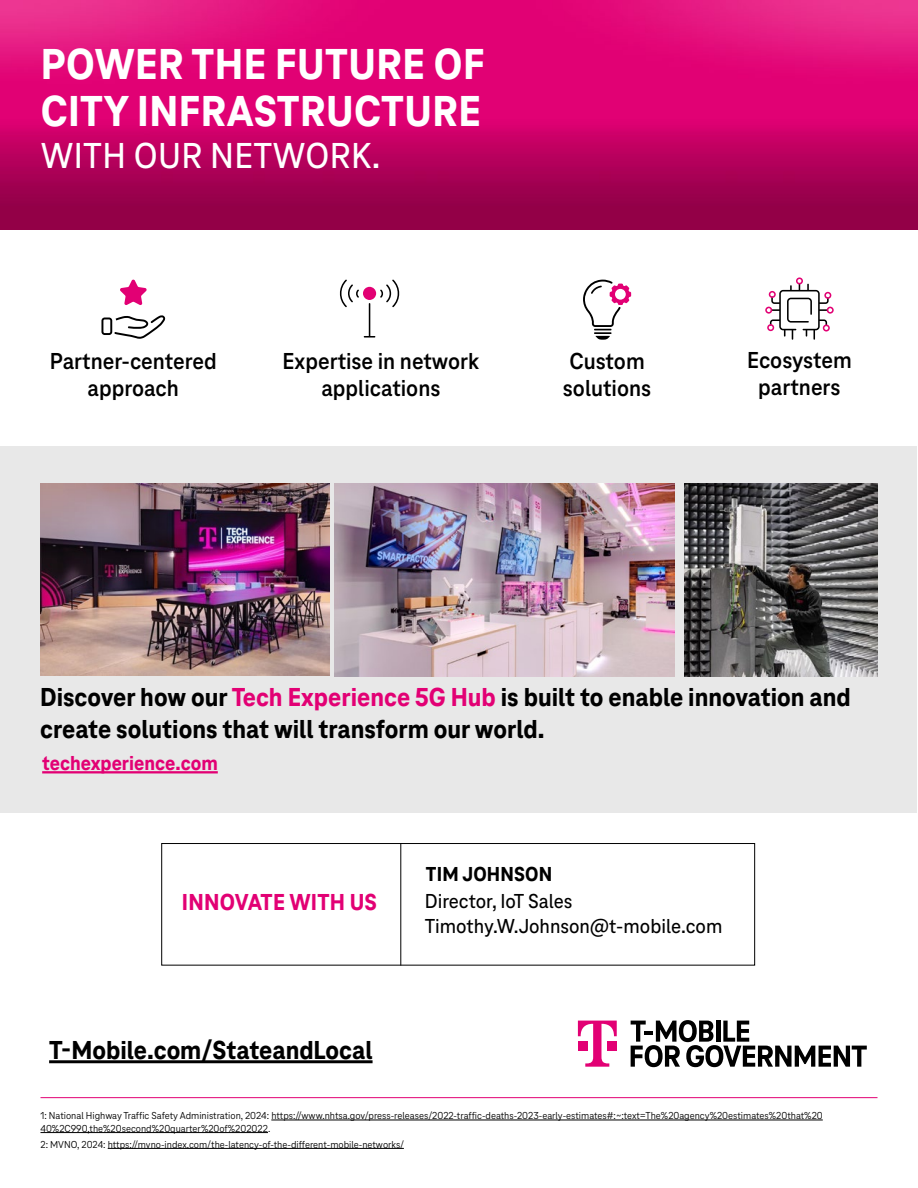
<style>
.page{position:relative;width:918px;height:1188px;background:#fff}
.page>*{position:absolute;margin:0;border:0;box-sizing:border-box;transform-origin:0 0}
.t1{font:800 45px/46.5px "Tele Neo";letter-spacing:.01em;color:#fff}
.t2{font:500 37.5px "Tele Neo";letter-spacing:.01em;color:#fff}
.t3{font:800 27px/32.4px "Tele Neo";color:#000}
.t4{font:700 24px/27px "Tele Neo";color:#000;text-align:center}
.t5{font:800 24px "Tele Neo";letter-spacing:.01em;color:#e20074}
.t6{font:500 21px/25.2px "Tele Neo";color:#000}
.t7{font:800 21px "Tele Neo";color:#e20074}
.t8{font:800 21px "Tele Neo";letter-spacing:.01em;color:#000}
.t9{font:10.5px/12.6px "Tele Neo";color:#000}
.s1{color:#e20074}
</style>
<div class="page">
<hr style="left:40px;top:1097px;width:838px;height:1px;background:#e20074">
<div style="left:1px;top:446px;width:916px;height:366px;background:#e8e8e8"></div>
<hr style="left:271px;top:1120px;width:552px;height:1px;background:#000">
<hr style="left:40px;top:1132px;width:228px;height:1px;background:#000">
<hr style="left:108px;top:1148px;width:296px;height:1px;background:#000">
<hr style="left:42px;top:771px;width:176px;height:2px;background:#e20074">
<hr style="left:49px;top:1060px;width:324px;height:3px;background:#000">
<img style="left:0;top:0;width:918px;height:230px">
<svg style="left:101px;top:315px;width:64px;height:24px"></svg>
<svg style="left:120px;top:279px;width:27px;height:26px"></svg>
<svg style="left:339px;top:280px;width:61px;height:58px"></svg>
<svg style="left:765px;top:277px;width:69px;height:63px"></svg>
<svg style="left:583px;top:280px;width:48px;height:60px"></svg>
<img style="left:40px;top:483px;width:289px;height:193px">
<img style="left:335px;top:483px;width:339px;height:193px">
<img style="left:685px;top:483px;width:193px;height:193px">
<div style="left:161px;top:843px;width:594px;height:123px;border:1px solid #000"></div>
<hr style="left:400px;top:843px;width:1px;height:123px;background:#000">
<svg style="left:631px;top:1020px;width:236px;height:47px"></svg>
<svg style="left:578px;top:1021px;width:39px;height:46px"></svg>
<div style="left:608px;top:1042px;width:9px;height:9px;background:#e20074"></div>
<h1 class="t1" style="left:41px;top:42px;width:445px">POWER THE FUTURE OF<br>CITY INFRASTRUCTURE</h1>
<h2 class="t2" style="left:41px;top:134px;width:341px">WITH OUR NETWORK.</h2>
<h3 class="t4" style="left:283px;top:348px;width:198px">Expertise in network applications</h3>
<h3 class="t4" style="left:747px;top:346px;width:106px">Ecosystem partners</h3>
<h3 class="t4" style="left:50px;top:348px;width:168px">Partner-centered approach</h3>
<h3 class="t4" style="left:563px;top:348px;width:90px;text-align:left">Custom solutions</h3>
<h3 class="t3" style="left:40px;top:681px;width:812px">Discover how our <span class="s1">Tech Experience 5G Hub</span> is built to enable innovation and create solutions that will transform our world.</h3>
<h3 class="t7" style="left:42px;top:751px;width:177px">techexperience.com</h3>
<h3 class="t5" style="left:182px;top:889px;width:197px">INNOVATE WITH US</h3>
<h3 class="t3" style="left:49px;top:1034px;width:325px">T-Mobile.com/StateandLocal</h3>
<h3 class="t8" style="left:426px;top:862px;width:128px">TIM JOHNSON</h3>
<h3 class="t6" style="left:425px;top:888px;width:299px">Director, IoT Sales<br>Timothy.W.Johnson@t-mobile.com</h3>
<p class="t9" style="left:40px;top:1109px;width:784px">1: National Highway Traffic Safety Administration, 2024: https://www.nhtsa.gov/press-releases/2022-traffic-deaths-2023-early-estimates#:~:text=The%20agency%20estimates%20that%20<br>40%2C990,the%20second%20quarter%20of%202022.</p>
<p class="t9" style="left:40px;top:1138px;width:365px">2: MVNO, 2024: https://mvno-index.com/the-latency-of-the-different-mobile-networks/</p>
</div>
